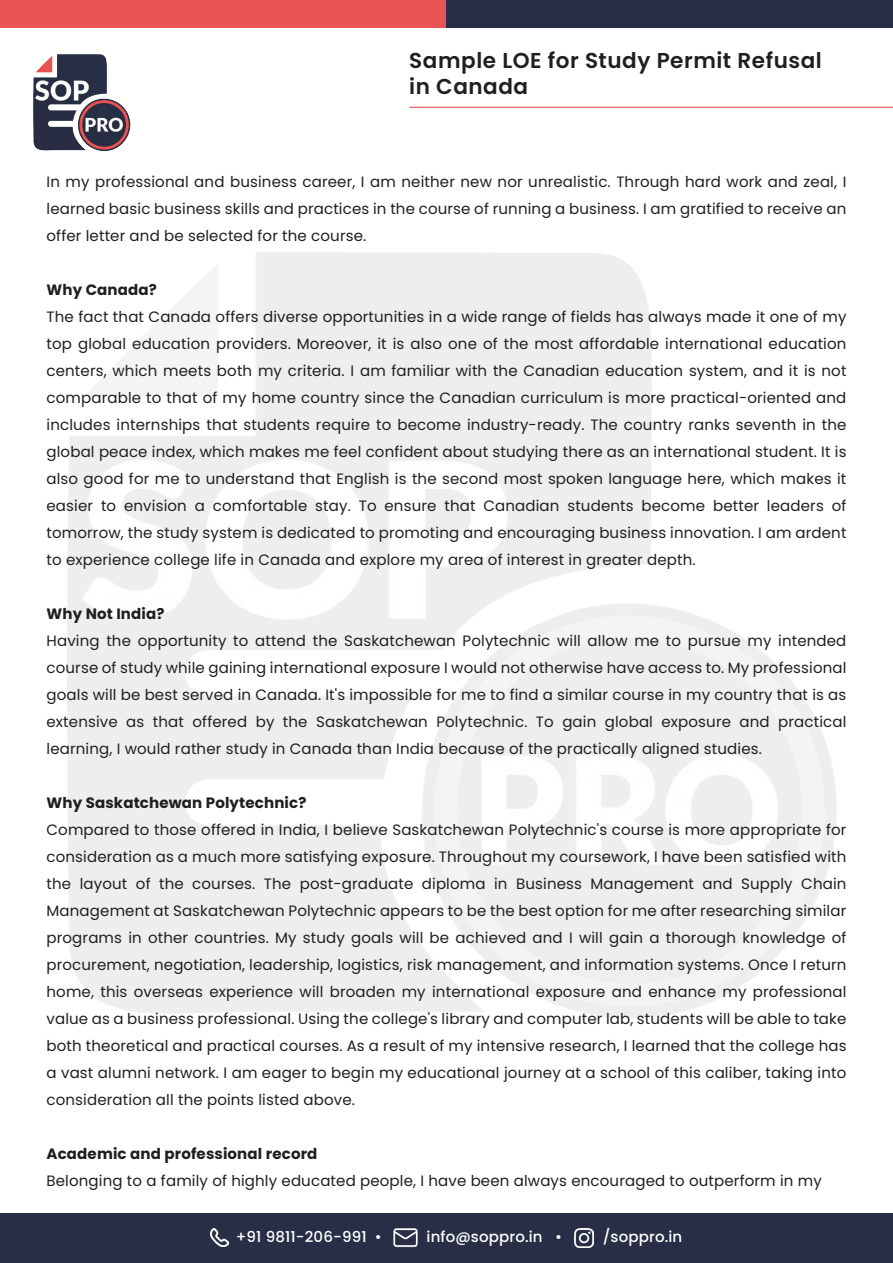
<style>
.page{position:relative;width:893px;height:1263px;background:#fff}
.page>*{position:absolute;margin:0;border:0;box-sizing:border-box;transform-origin:0 0}
.t1{font:600 21.6px/25.8px "Poppins";letter-spacing:.025em;color:#211e1e}
.t2{font:15px/27px "Poppins";letter-spacing:.01em;color:#211e1e;text-align:justify}
.t3{font:700 15px "Poppins";letter-spacing:.01em;color:#211e1e}
.t4{font:500 15px "Poppins";letter-spacing:.01em;color:#fff}
</style>
<div class="page">
<hr style="left:409px;top:107px;width:484px;height:1px;background:#ea5354">
<div style="left:0;top:0;width:446px;height:28px;background:#ea5354"></div>
<div style="left:446px;top:0;width:447px;height:28px;background:#272e45"></div>
<div style="left:0;top:1214px;width:893px;height:49px;background:#272e45"></div>
<img style="left:575px;top:1228px;width:19px;height:19px">
<img style="left:210px;top:1228px;width:19px;height:19px">
<img style="left:393px;top:1228px;width:25px;height:20px">
<img style="left:33px;top:54px;width:98px;height:97px">
<h1 class="t1" style="left:409px;top:48px;width:414px">Sample LOE for Study Permit Refusal in Canada</h1>
<p class="t2" style="left:47px;top:169px;width:801px">In my professional and business career, I am neither new nor unrealistic. Through hard work and zeal, I learned basic business skills and practices in the course of running a business. I am gratified to receive an offer letter and be selected for the course.</p>
<p class="t3" style="left:47px;top:281px;width:112px">Why Canada?</p>
<p class="t2" style="left:47px;top:304px;width:801px">The fact that Canada offers diverse opportunities in a wide range of fields has always made it one of my top global education providers. Moreover, it is also one of the most affordable international education centers, which meets both my criteria. I am familiar with the Canadian education system, and it is not comparable to that of my home country since the Canadian curriculum is more practical-oriented and includes internships that students require to become industry-ready. The country ranks seventh in the global peace index, which makes me feel confident about studying there as an international student. It is also good for me to understand that English is the second most spoken language here, which makes it easier to envision a comfortable stay. To ensure that Canadian students become better leaders of tomorrow, the study system is dedicated to promoting and encouraging business innovation. I am ardent to experience college life in Canada and explore my area of interest in greater depth.</p>
<p class="t3" style="left:47px;top:605px;width:120px">Why Not India?</p>
<p class="t2" style="left:47px;top:628px;width:801px">Having the opportunity to attend the Saskatchewan Polytechnic will allow me to pursue my intended course of study while gaining international exposure I would not otherwise have access to. My professional goals will be best served in Canada. It's impossible for me to find a similar course in my country that is as extensive as that offered by the Saskatchewan Polytechnic. To gain global exposure and practical learning, I would rather study in Canada than India because of the practically aligned studies.</p>
<p class="t3" style="left:47px;top:794px;width:261px">Why Saskatchewan Polytechnic?</p>
<p class="t2" style="left:47px;top:817px;width:801px">Compared to those offered in India, I believe Saskatchewan Polytechnic's course is more appropriate for consideration as a much more satisfying exposure. Throughout my coursework, I have been satisfied with the layout of the courses. The post-graduate diploma in Business Management and Supply Chain Management at Saskatchewan Polytechnic appears to be the best option for me after researching similar programs in other countries. My study goals will be achieved and I will gain a thorough knowledge of procurement, negotiation, leadership, logistics, risk management, and information systems. Once I return home, this overseas experience will broaden my international exposure and enhance my professional value as a business professional. Using the college's library and computer lab, students will be able to take both theoretical and practical courses. As a result of my intensive research, I learned that the college has a vast alumni network. I am eager to begin my educational journey at a school of this caliber, taking into consideration all the points listed above.</p>
<p class="t3" style="left:47px;top:1145px;width:272px">Academic and professional record</p>
<p class="t2" style="left:47px;top:1168px;width:777px">Belonging to a family of highly educated people, I have been always encouraged to outperform in my</p>
<p class="t4" style="left:236px;top:1228px;width:148px">+91 9811-206-991 •</p>
<p class="t4" style="left:427px;top:1228px;width:137px">info@soppro.in •</p>
<p class="t4" style="left:603px;top:1228px;width:81px">/soppro.in</p>
</div>
